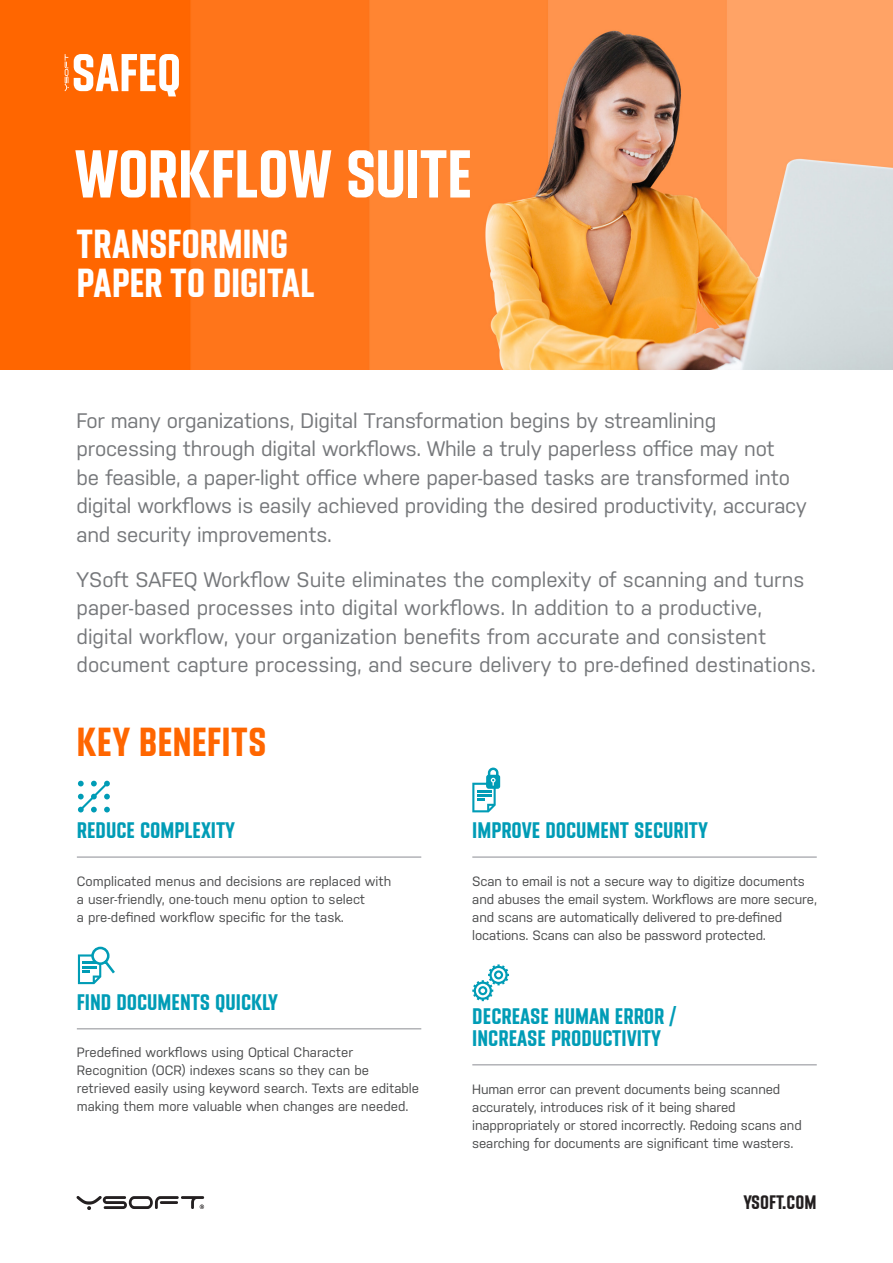
<style>
.page{position:relative;width:893px;height:1263px;background:#fff}
.page>*{position:absolute;margin:0;border:0;box-sizing:border-box;transform-origin:0 0}
.t1{font:700 67.5px "Y Soft";letter-spacing:-.01em;color:#fff}
.t2{font:700 40.5px/39px "Y Soft";letter-spacing:-.015em;color:#fff}
.t3{font:700 40.5px "Y Soft";letter-spacing:.005em;color:#f60}
.t4{font:700 22.5px/22.5px "Y Soft";color:#009cb6}
.t5{font:21px/28.5px "Nudista";letter-spacing:-.01em;color:#76787b}
.t6{font:700 19.5px "Y Soft";color:#231f20}
.t7{font:13.5px/18px "Nudista";letter-spacing:-.01em;color:#4b4c4d}
</style>
<div class="page">
<svg style="left:77px;top:1196px;width:127px;height:14px"></svg>
<img style="left:0;top:0;width:893px;height:370px">
<hr style="left:472px;top:856px;width:345px;height:2px;background:#b2b3b7">
<hr style="left:77px;top:856px;width:344px;height:2px;background:#b2b3b7">
<svg style="left:472px;top:767px;width:28px;height:45px"></svg>
<hr style="left:472px;top:1064px;width:345px;height:1px;background:#b2b3b7">
<svg style="left:65px;top:54px;width:114px;height:42px"></svg>
<hr style="left:77px;top:1028px;width:344px;height:1px;background:#b2b3b7">
<svg style="left:78px;top:946px;width:37px;height:38px"></svg>
<svg style="left:78px;top:780px;width:32px;height:33px"></svg>
<svg style="left:472px;top:964px;width:37px;height:37px"></svg>
<h1 class="t1" style="left:75px;top:135px;width:399px">WORKFLOW SUITE</h1>
<h1 class="t2" style="left:77px;top:224px;width:240px">TRANSFORMING<br>PAPER TO DIGITAL</h1>
<p class="t5" style="left:77px;top:404px;width:732px">For many organizations, Digital Transformation begins by streamlining processing through digital workflows. While a truly paperless office may not<br>be feasible, a paper-light office where paper-based tasks are transformed into digital workflows is easily achieved providing the desired productivity, accuracy and security improvements.</p>
<p class="t5" style="left:77px;top:563px;width:741px">YSoft SAFEQ Workflow Suite eliminates the complexity of scanning and turns paper-based processes into digital workflows. In addition to a productive, digital workflow, your organization benefits from accurate and consistent document capture processing, and secure delivery to pre-defined destinations.</p>
<p class="t3" style="left:77px;top:719px;width:192px">KEY BENEFITS</p>
<p class="t4" style="left:77px;top:819px;width:159px">REDUCE COMPLEXITY</p>
<p class="t7" style="left:77px;top:871px;width:316px">Complicated menus and decisions are replaced with a user-friendly, one-touch menu option to select<br>a pre-defined workflow specific for the task.</p>
<p class="t4" style="left:77px;top:991px;width:202px">FIND DOCUMENTS QUICKLY</p>
<p class="t7" style="left:77px;top:1042px;width:344px">Predefined workflows using Optical Character Recognition (OCR) indexes scans so they can be retrieved easily using keyword search. Texts are editable making them more valuable when changes are needed.</p>
<p class="t4" style="left:472px;top:819px;width:237px">IMPROVE DOCUMENT SECURITY</p>
<p class="t7" style="left:472px;top:871px;width:346px">Scan to email is not a secure way to digitize documents and abuses the email system. Workflows are more secure, and scans are automatically delivered to pre-defined locations. Scans can also be password protected.</p>
<p class="t4" style="left:472px;top:1004px;width:205px">DECREASE HUMAN ERROR /<br>INCREASE PRODUCTIVITY</p>
<p class="t7" style="left:472px;top:1079px;width:331px">Human error can prevent documents being scanned accurately, introduces risk of it being shared inappropriately or stored incorrectly. Redoing scans and searching for documents are significant time wasters.</p>
<p class="t6" style="left:744px;top:1191px;width:74px">YSOFT.COM</p>
</div>
